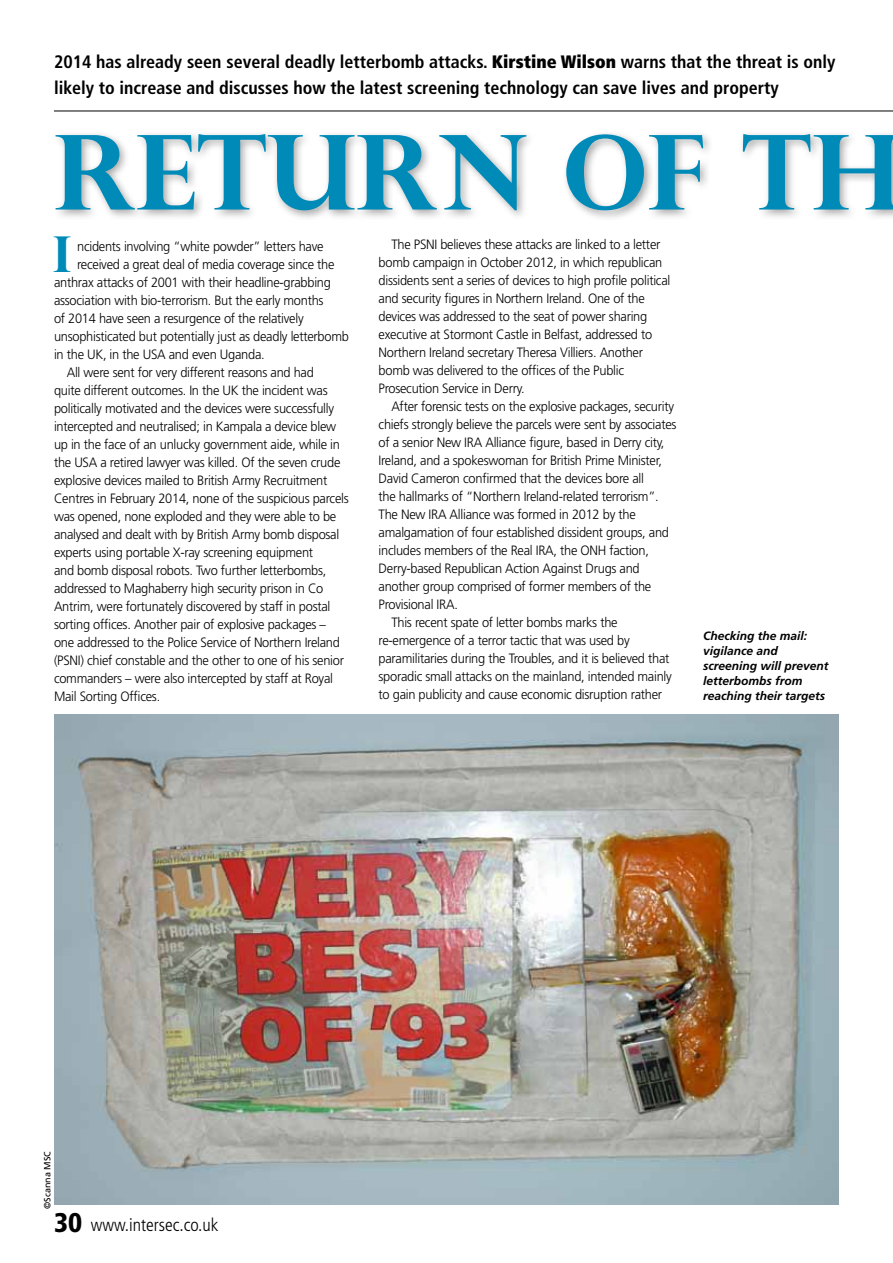
<style>
.page{position:relative;width:893px;height:1263px;background:#fff}
.page>*{position:absolute;margin:0;border:0;box-sizing:border-box;transform-origin:0 0}
.t1{font:700 103.5px "Perpetua Titling";color:#008ab8}
.t2{font:700 49.5px "Perpetua Titling";color:#008ab8}
.t3{font:700 condensed 18px/25.5px "Frutiger";color:#000}
.t4{font:300 condensed 18px "Frutiger";color:#000}
.t5{font:300 13.5px/18px "Frutiger";letter-spacing:-.02em;color:#000;scale:.95 1}
.t6{font:italic 700 12px/15px "Frutiger";color:#000}
.t7{font:9px "Frutiger";color:#000}
.s1{font-weight:900}
.s2{font-weight:900;font-size:27px}
</style>
<div class="page">
<img style="left:54px;top:714px;width:785px;height:490px">
<div style="left:51px;top:129px;width:842px;height:93px;background:#000;opacity:.35"></div>
<hr style="left:54px;top:111px;width:839px;height:1px;background:#000">
<h3 class="t3" style="left:54px;top:49px;width:783px">2014 has already seen several deadly letterbomb attacks. <span class="s1">Kirstine Wilson</span> warns that the threat is only likely to increase and discusses how the latest screening technology can save lives and property</h3>
<h1 class="t1" style="left:54px;top:108px;width:849px">RETURN OF TH</h1>
<h2 class="t2" style="left:53px;top:223px;width:20px">I</h2>
<p class="t5" style="left:77px;top:237px;width:261px">ncidents involving “white powder” letters have</p>
<p class="t5" style="left:77px;top:255px;width:272px">received a great deal of media coverage since the</p>
<p class="t5" style="left:54px;top:273px;width:293px">anthrax attacks of 2001 with their headline-grabbing</p>
<p class="t5" style="left:54px;top:291px;width:285px">association with bio-terrorism. But the early months</p>
<p class="t5" style="left:54px;top:309px;width:264px">of 2014 have seen a resurgence of the relatively</p>
<p class="t5" style="left:54px;top:327px;width:312px">unsophisticated but potentially just as deadly letterbomb</p>
<p class="t5" style="left:54px;top:345px;width:223px">in the UK, in the USA and even Uganda.</p>
<p class="t5" style="left:67px;top:363px;width:262px">All were sent for very different reasons and had</p>
<p class="t5" style="left:54px;top:381px;width:290px">quite different outcomes. In the UK the incident was</p>
<p class="t5" style="left:54px;top:399px;width:296px">politically motivated and the devices were successfully</p>
<p class="t5" style="left:54px;top:417px;width:298px">intercepted and neutralised; in Kampala a device blew</p>
<p class="t5" style="left:54px;top:435px;width:302px">up in the face of an unlucky government aide, while in</p>
<p class="t5" style="left:54px;top:453px;width:303px">the USA a retired lawyer was killed. Of the seven crude</p>
<p class="t5" style="left:54px;top:471px;width:289px">explosive devices mailed to British Army Recruitment</p>
<p class="t5" style="left:54px;top:489px;width:312px">Centres in February 2014, none of the suspicious parcels</p>
<p class="t5" style="left:54px;top:507px;width:299px">was opened, none exploded and they were able to be</p>
<p class="t5" style="left:54px;top:525px;width:302px">analysed and dealt with by British Army bomb disposal</p>
<p class="t5" style="left:54px;top:543px;width:274px">experts using portable X-ray screening equipment</p>
<p class="t5" style="left:54px;top:561px;width:288px">and bomb disposal robots. Two further letterbombs,</p>
<p class="t5" style="left:54px;top:579px;width:285px">addressed to Maghaberry high security prison in Co</p>
<p class="t5" style="left:54px;top:597px;width:292px">Antrim, were fortunately discovered by staff in postal</p>
<p class="t5" style="left:54px;top:615px;width:288px">sorting offices. Another pair of explosive packages –</p>
<p class="t5" style="left:54px;top:633px;width:302px">one addressed to the Police Service of Northern Ireland</p>
<p class="t5" style="left:54px;top:651px;width:307px">(PSNI) chief constable and the other to one of his senior</p>
<p class="t5" style="left:54px;top:669px;width:295px">commanders – were also intercepted by staff at Royal</p>
<p class="t5" style="left:54px;top:687px;width:113px">Mail Sorting Offices.</p>
<p class="t5" style="left:379px;top:236px;width:309px;text-indent:13px">The PSNI believes these attacks are linked to a letter bomb campaign in October 2012, in which republican dissidents sent a series of devices to high profile political and security figures in Northern Ireland. One of the devices was addressed to the seat of power sharing executive at Stormont Castle in Belfast, addressed to Northern Ireland secretary Theresa Villiers. Another bomb was delivered to the offices of the Public Prosecution Service in Derry.</p>
<p class="t5" style="left:391px;top:398px;width:299px">After forensic tests on the explosive packages, security</p>
<p class="t5" style="left:379px;top:416px;width:315px">chiefs strongly believe the parcels were sent by associates</p>
<p class="t5" style="left:379px;top:434px;width:302px">of a senior New IRA Alliance figure, based in Derry city,</p>
<p class="t5" style="left:379px;top:452px;width:300px">Ireland, and a spokeswoman for British Prime Minister,</p>
<p class="t5" style="left:379px;top:470px;width:281px">David Cameron confirmed that the devices bore all</p>
<p class="t5" style="left:379px;top:488px;width:296px">the hallmarks of “Northern Ireland-related terrorism”.</p>
<p class="t5" style="left:379px;top:506px;width:272px">The New IRA Alliance was formed in 2012 by the</p>
<p class="t5" style="left:379px;top:524px;width:307px">amalgamation of four established dissident groups, and</p>
<p class="t5" style="left:379px;top:542px;width:286px">includes members of the Real IRA, the ONH faction,</p>
<p class="t5" style="left:379px;top:560px;width:276px">Derry-based Republican Action Against Drugs and</p>
<p class="t5" style="left:379px;top:578px;width:289px">another group comprised of former members of the</p>
<p class="t5" style="left:379px;top:596px;width:85px">Provisional IRA.</p>
<p class="t5" style="left:391px;top:614px;width:240px">This recent spate of letter bombs marks the</p>
<p class="t5" style="left:379px;top:632px;width:266px">re-emergence of a terror tactic that was used by</p>
<p class="t5" style="left:379px;top:650px;width:308px">paramilitaries during the Troubles, and it is believed that</p>
<p class="t5" style="left:379px;top:668px;width:310px">sporadic small attacks on the mainland, intended mainly</p>
<p class="t5" style="left:379px;top:686px;width:300px">to gain publicity and cause economic disruption rather</p>
<p class="t6" style="left:703px;top:628px;width:127px">Checking the mail: vigilance and screening will prevent letterbombs from reaching their targets</p>
<p class="t7" style="left:42px;top:1209px;width:59px;rotate:-90deg">©Scanna MSC</p>
<h3 class="t4" style="left:54px;top:1215px;width:166px"><span class="s2">30</span> www.intersec.co.uk</h3>
</div>
